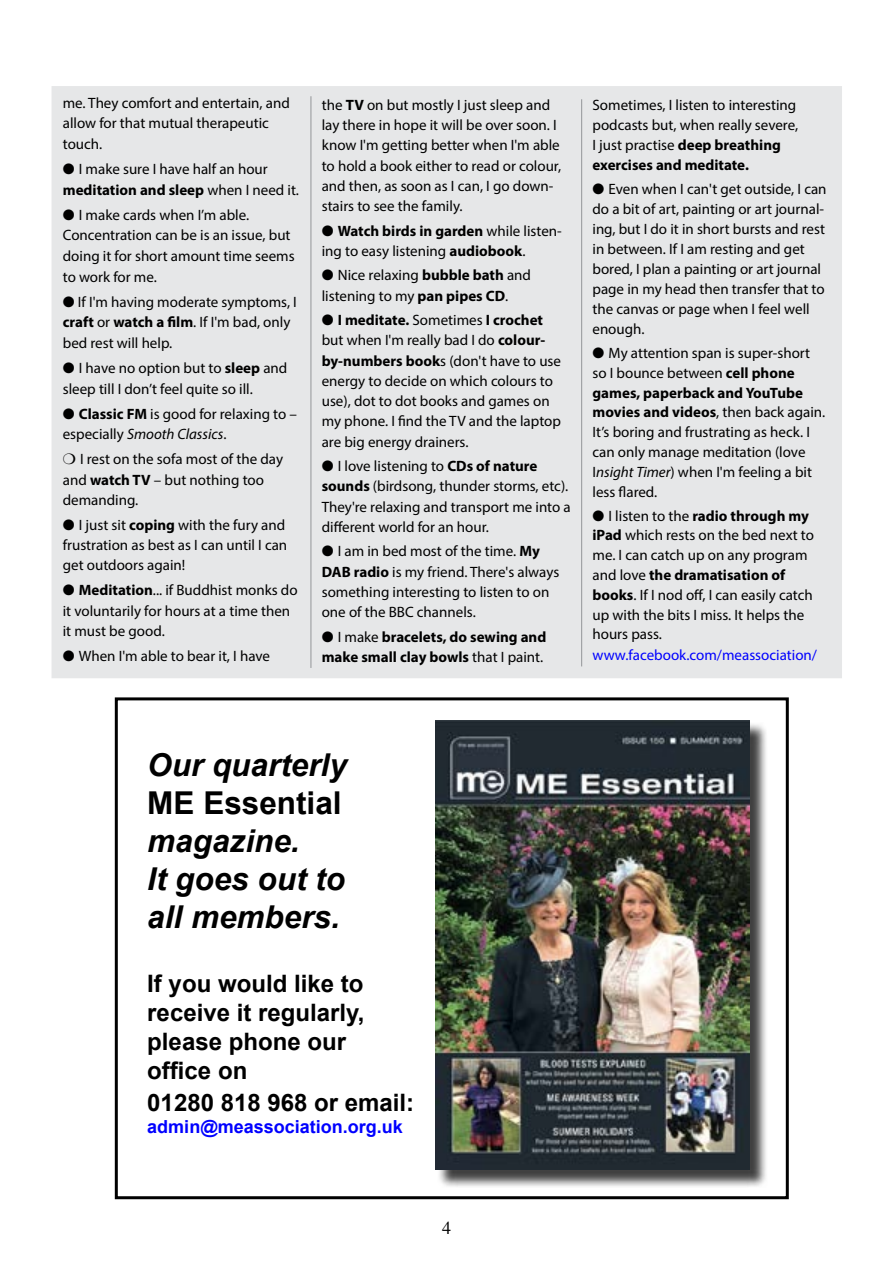
<style>
.page{position:relative;width:893px;height:1263px;background:#fff}
.page>*{position:absolute;margin:0;border:0;box-sizing:border-box;transform-origin:0 0}
.t1{font:italic 700 31.5px/37.8px "Arial";color:#000}
.t2{font:700 31.5px "Arial";color:#000}
.t3{font:700 24px/28.8px "Arial";color:#000}
.t4{font:700 18px "Arial";color:#00f}
.t5{font:18px "Times";color:#000}
.t6{font:15px/20.2px "Myriad Pro";color:#000}
.t7{font:700 15px/20.1px "Myriad Pro";color:#000}
.t8{font:15px "Myriad Pro";color:#00f}
.s1{font-weight:700}
.s2{font-style:italic}
.s3{font-weight:400}
</style>
<div class="page">
<div style="left:52px;top:87px;width:789px;height:590px;background:#e6e7e8"></div>
<div style="left:115px;top:697px;width:674px;height:502px;border:3px solid #000"></div>
<hr style="left:311px;top:96px;width:1px;height:572px;background:#939598">
<hr style="left:581px;top:99px;width:1px;height:567px;background:#939598">
<div style="left:438px;top:723px;width:330px;height:465px;background:#000;opacity:.75"></div>
<img style="left:435px;top:720px;width:315px;height:449px">
<p class="t6" style="left:63px;top:92px;width:229px;line-height:20.7px">me. They comfort and entertain, and allow for that mutual therapeutic touch.</p>
<p class="t6" style="left:63px;top:158px;width:238px;line-height:20.7px">● I make sure I have half an hour <span class="s1">meditation and sleep</span> when I need it.</p>
<p class="t6" style="left:63px;top:204px;width:233px;line-height:20.7px">● I make cards when I’m able.<br>Concentration can be is an issue, but doing it for short amount time seems to work for me.</p>
<p class="t6" style="left:63px;top:291px;width:236px;line-height:20.7px">● If I'm having moderate symptoms, I <span class="s1">craft</span> or <span class="s1">watch a film</span>. If I'm bad, only bed rest will help.</p>
<p class="t6" style="left:63px;top:357px;width:226px;line-height:20.7px">● I have no option but to <span class="s1">sleep</span> and sleep till I don’t feel quite so ill.</p>
<p class="t6" style="left:63px;top:403px;width:236px;line-height:20.7px">● <span class="s1">Classic FM</span> is good for relaxing to – especially <span class="s2">Smooth Classics</span>.</p>
<p class="t6" style="left:63px;top:449px;width:222px;text-indent:17px">I rest on the sofa most of the day and <span class="s1">watch TV</span> – but nothing too demanding.</p>
<p class="t6" style="left:63px;top:514px;width:226px">● I just sit <span class="s1">coping</span> with the fury and frustration as best as I can until I can get outdoors again!</p>
<p class="t6" style="left:63px;top:580px;width:236px">● <span class="s1">Meditation</span>... if Buddhist monks do it voluntarily for hours at a time then it must be good.</p>
<p class="t6" style="left:63px;top:645px;width:209px">● When I'm able to bear it, I have</p>
<p class="t6" style="left:322px;top:94px;width:241px">the <span class="s1">TV</span> on but mostly I just sleep and lay there in hope it will be over soon. I know I'm getting better when I'm able to hold a book either to read or colour, and then, as soon as I can, I go down&shy;stairs to see the family.</p>
<p class="t6" style="left:322px;top:220px;width:242px">● <span class="s1">Watch birds in garden</span> while listen&shy;ing to easy listening <span class="s1">audiobook</span>.</p>
<p class="t6" style="left:322px;top:265px;width:211px">● Nice relaxing <span class="s1">bubble bath</span> and listening to my <span class="s1">pan pipes CD</span>.</p>
<p class="t6" style="left:322px;top:310px;width:241px">● <span class="s1">I meditate.</span> Sometimes <span class="s1">I crochet </span>but when I'm really bad I do <span class="s1">colour&shy;by-numbers book</span>s (don't have to use energy to decide on which colours to use), dot to dot books and games on my phone. I find the TV and the laptop are big energy drainers.</p>
<p class="t6" style="left:322px;top:456px;width:251px">● I love listening to <span class="s1">CDs of nature sounds</span> (birdsong, thunder storms, etc).<br>They're relaxing and transport me into a different world for an hour.</p>
<p class="t6" style="left:322px;top:541px;width:239px">● I am in bed most of the time. <span class="s1">My<br>DAB radio</span> is my friend. There's always something interesting to listen to on one of the BBC channels.</p>
<p class="t7" style="left:322px;top:626px;width:226px">● <span class="s3">I make</span> bracelets, do sewing and make small clay bowls <span class="s3">that I paint.</span></p>
<p class="t6" style="left:592px;top:94px;width:207px">Sometimes, I listen to interesting podcasts but, when really severe,<br>I just practise <span class="s1">deep breathing exercises and meditate.</span></p>
<p class="t6" style="left:592px;top:179px;width:236px">● Even when I can't get outside, I can do a bit of art, painting or art journal&shy;ing, but I do it in short bursts and rest in between. If I am resting and get bored, I plan a painting or art journal page in my head then transfer that to the canvas or page when I feel well enough.</p>
<p class="t6" style="left:592px;top:343px;width:234px;line-height:19.8px">● My attention span is super-short so I bounce between <span class="s1">cell phone games, paperback and YouTube movies and videos</span>, then back again.<br>It’s boring and frustrating as heck. I can only manage meditation (love<br>I<span class="s2">nsight Timer</span>) when I'm feeling a bit less flared.</p>
<p class="t6" style="left:592px;top:505px;width:223px;line-height:19.8px">● I listen to the <span class="s1">radio through my iPad</span> which rests on the bed next to me. I can catch up on any program and love <span class="s1">the dramatisation of books</span>. If I nod off, I can easily catch up with the bits I miss. It helps the hours pass.</p>
<p class="t8" style="left:592px;top:646px;width:226px">www.facebook.com/meassociation/</p>
<h1 class="t1" style="left:147px;top:748px;width:201px">Our quarterly</h1>
<h1 class="t2" style="left:147px;top:782px;width:196px">ME Essential</h1>
<h1 class="t1" style="left:147px;top:823px;width:199px">magazine.<br>It goes out to all members.</h1>
<h2 class="t3" style="left:147px;top:970px;width:219px">If you would like to receive it regularly, please phone our office on</h2>
<h2 class="t3" style="left:147px;top:1089px;width:268px">01280 818 968 or email:</h2>
<p class="t4" style="left:147px;top:1115px;width:257px">admin@meassociation.org.uk</p>
<p class="t5" style="left:442px;top:1211px;width:10px">4</p>
</div>
